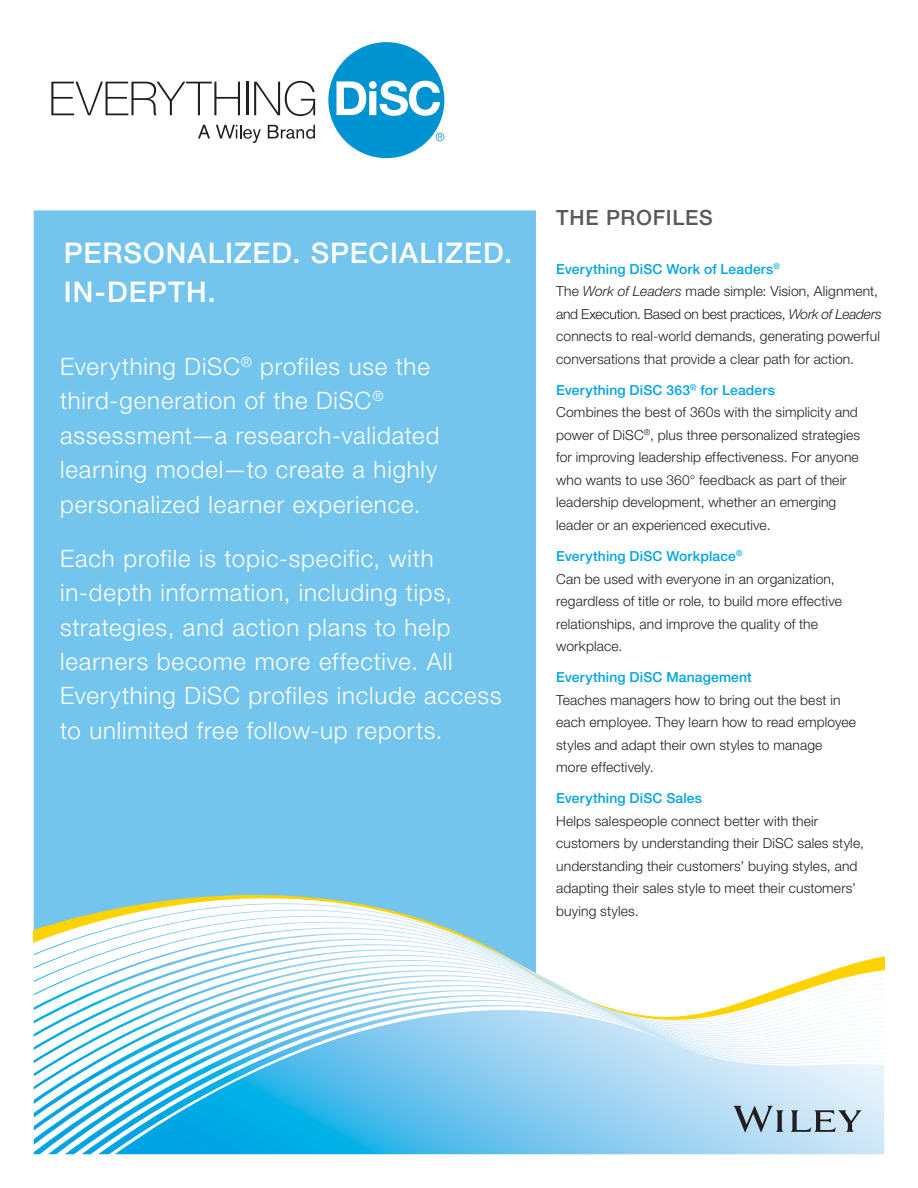
<style>
.page{position:relative;width:918px;height:1188px;background:#fff}
.page>*{position:absolute;margin:0;border:0;box-sizing:border-box;transform-origin:0 0}
.t1{font:500 28.5px/39px "Helvetica Neue LT Std";letter-spacing:.035em;color:#fff}
.t2{font:300 24px/34.5px "Helvetica Neue LT Std";letter-spacing:.035em;color:#fff}
.t3{font:500 21px "Helvetica Neue LT Std";letter-spacing:.035em;color:#58595b}
.t4{font:300 13.8px/22.5px "Helvetica Neue LT Std";letter-spacing:.01em;color:#231f20}
.t5{font:500 13.8px "Helvetica Neue LT Std";letter-spacing:.015em;color:#00a4e4}
.s1{font-weight:500;color:#00a4e4}
.s2{font-style:italic}
</style>
<div class="page">
<div style="left:34px;top:210px;width:502px;height:662px;background:#74c5ee"></div>
<div style="left:34px;top:872px;width:502px;height:15px;background:#74c5ee"></div>
<div style="left:34px;top:887px;width:502px;height:5px;background:#74c5ee"></div>
<div style="left:34px;top:892px;width:502px;height:5px;background:#74c5ee"></div>
<svg style="left:34px;top:897px;width:502px;height:6px;background:#9fd0c8"></svg>
<svg style="left:34px;top:903px;width:502px;height:5px"></svg>
<svg style="left:34px;top:908px;width:502px;height:15px"></svg>
<svg style="left:34px;top:923px;width:502px;height:5px"></svg>
<svg style="left:34px;top:928px;width:502px;height:5px"></svg>
<svg style="left:34px;top:933px;width:502px;height:5px"></svg>
<svg style="left:34px;top:938px;width:502px;height:5px"></svg>
<svg style="left:49px;top:943px;width:487px;height:5px"></svg>
<svg style="left:39px;top:948px;width:497px;height:4px"></svg>
<svg style="left:34px;top:952px;width:850px;height:5px"></svg>
<svg style="left:49px;top:957px;width:835px;height:4px"></svg>
<svg style="left:37px;top:961px;width:847px;height:5px"></svg>
<svg style="left:34px;top:966px;width:850px;height:5px"></svg>
<svg style="left:34px;top:971px;width:848px;height:183px"></svg>
<svg style="left:48px;top:975px;width:834px;height:179px"></svg>
<svg style="left:65px;top:980px;width:817px;height:174px"></svg>
<svg style="left:82px;top:984px;width:800px;height:170px"></svg>
<svg style="left:98px;top:989px;width:786px;height:165px"></svg>
<svg style="left:115px;top:1010px;width:769px;height:144px"></svg>
<svg style="left:51px;top:82px;width:189px;height:33px"></svg>
<hr style="left:246px;top:82px;width:2px;height:33px;background:#231f20">
<svg style="left:254px;top:81px;width:61px;height:35px"></svg>
<svg style="left:328px;top:42px;width:116px;height:116px"></svg>
<svg style="left:198px;top:125px;width:12px;height:13px"></svg>
<svg style="left:216px;top:125px;width:45px;height:18px"></svg>
<svg style="left:268px;top:125px;width:47px;height:14px"></svg>
<svg style="left:733px;top:1106px;width:129px;height:27px;background:#9fb4c3"></svg>
<h1 class="t1" style="left:64px;top:233px;width:450px">Personalized. Specialized.<br>In-Depth.</h1>
<h2 class="t2" style="left:60px;top:348px;width:381px">Everything DiSC<sup>®</sup> profiles use the third-generation of the DiSC<sup>® </sup>assessment—a research-validated learning model—to create a highly personalized learner experience.</h2>
<h2 class="t2" style="left:60px;top:540px;width:443px">Each profile is topic-specific, with in-depth information, including tips, strategies, and action plans to help learners become more effective. All Everything DiSC profiles include access to unlimited free follow-up reports.</h2>
<h3 class="t3" style="left:556px;top:205px;width:158px">The Profiles</h3>
<p class="t5" style="left:556px;top:261px;width:93px">Everything DiSC</p>
<p class="t4" style="left:556px;top:257px;width:327px;text-indent:110px"><span class="s1">Work of Leaders</span><sup>®<br></sup>The <span class="s2">Work of Leaders</span> made simple: Vision, Alignment, and Execution. Based on best practices, <span class="s2">Work of Leaders </span>connects to real-world demands, generating powerful conversations that provide a clear path for action.</p>
<p class="t5" style="left:556px;top:382px;width:93px">Everything DiSC</p>
<p class="t4" style="left:556px;top:379px;width:306px;text-indent:110px"><span class="s1">363</span><sup>®</sup> <span class="s1">for Leaders<br></span>Combines the best of 360s with the simplicity and power of DiSC<sup>®</sup>, plus three personalized strategies for improving leadership effectiveness. For anyone who wants to use 360° feedback as part of their leadership development, whether an emerging leader or an experienced executive.</p>
<p class="t4" style="left:556px;top:545px;width:287px"><span class="s1">Everything DiSC Workplace</span><sup>®<br></sup>Can be used with everyone in an organization, regardless of title or role, to build more effective relationships, and improve the quality of the workplace.</p>
<p class="t5" style="left:556px;top:669px;width:93px">Everything DiSC</p>
<p class="t5" style="left:666px;top:669px;width:87px">Management</p>
<p class="t4" style="left:556px;top:688px;width:301px">Teaches managers how to bring out the best in each employee. They learn how to read employee styles and adapt their own styles to manage more effectively.</p>
<p class="t5" style="left:556px;top:790px;width:93px">Everything DiSC</p>
<p class="t5" style="left:666px;top:790px;width:37px">Sales</p>
<p class="t4" style="left:556px;top:809px;width:309px">Helps salespeople connect better with their customers by understanding their DiSC sales style, understanding their customers’ buying styles, and adapting their sales style to meet their customers’ buying styles.</p>
</div>
